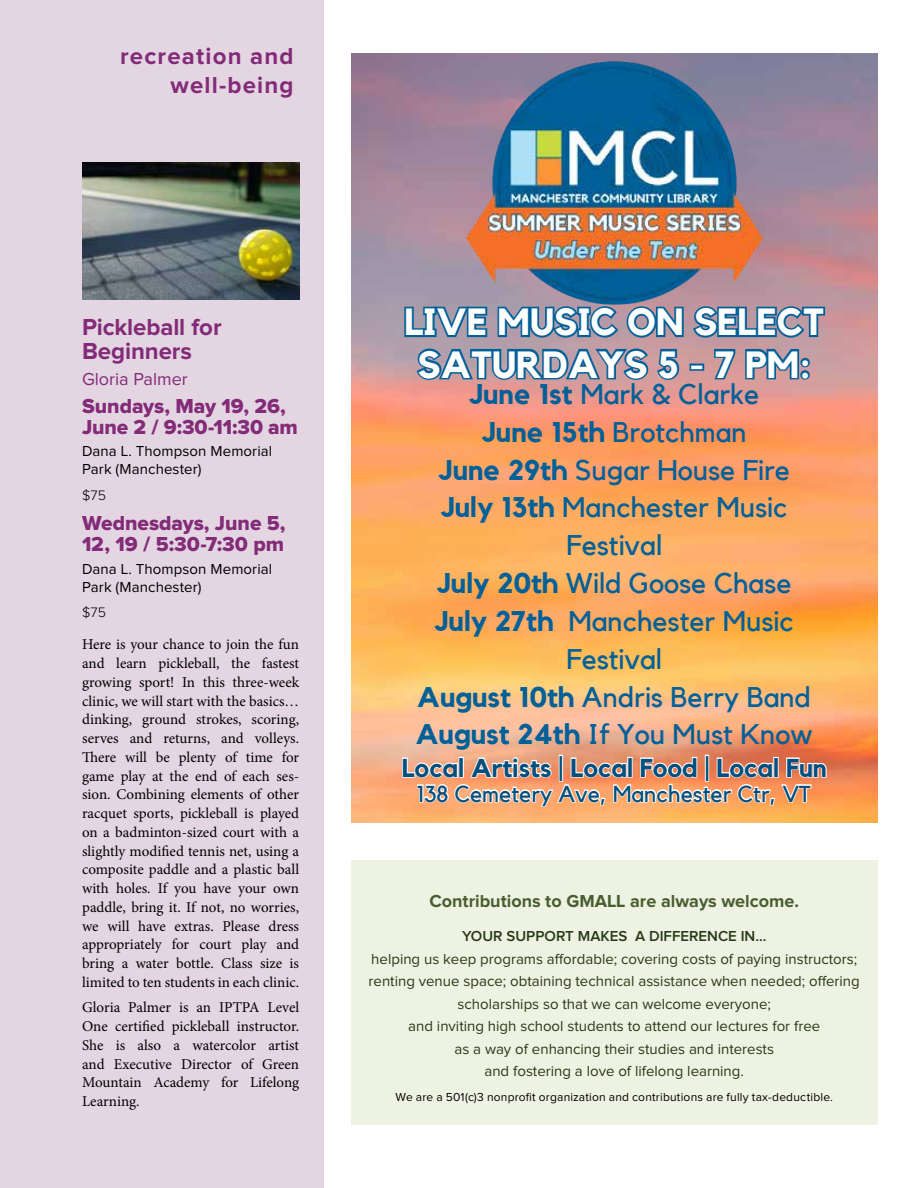
<style>
.page{position:relative;width:918px;height:1188px;background:#fff}
.page>*{position:absolute;margin:0;border:0;box-sizing:border-box;transform-origin:0 0}
.t1{font:700 37.8px/42.3px "Kollektif";color:#fff;text-align:center}
.t2{font:28.35px/37.8px "Kollektif";color:#006098;text-align:center}
.t3{font:700 25.8px "Kollektif";color:#054f7e}
.t4{font:700 24px/24px "Proxima Nova";letter-spacing:-.005em;color:#832b78}
.t5{font:22.95px "Kollektif";color:#054f7e}
.t6{font:21px/21px "Proxima Nova Extrabld";letter-spacing:-.005em;color:#832b78}
.t7{font:700 18px "Proxima Nova";color:#485e30}
.t8{font:18px "Proxima Nova";color:#832b78}
.t9{font:15px/18.8px "Minion Pro";color:#000;text-align:justify}
.t10{font:15px/22.5px "Proxima Nova";color:#273a16;text-align:center}
.t11{font:15px/18px "Proxima Nova";letter-spacing:.005em;color:#000}
.t12{font:600 15px "Proxima Nova";color:#273a16}
.t13{font:300 14.25px "Proxima Nova";color:#000}
.t14{font:12px "Proxima Nova";letter-spacing:.015em;color:#000}
.s1{font-weight:700}
</style>
<div class="page">
<div style="left:0;top:0;width:323px;height:1188px;background:#e3d5e1"></div>
<img style="left:351px;top:53px;width:527px;height:770px">
<img style="left:463px;top:53px;width:303px;height:250px">
<svg style="left:402px;top:303px;width:425px;height:37px;background:#617e9e"></svg>
<svg style="left:415px;top:346px;width:398px;height:37px;background:#76849c"></svg>
<svg style="left:401px;top:754px;width:427px;height:54px"></svg>
<img style="left:82px;top:162px;width:217px;height:138px">
<div style="left:351px;top:860px;width:527px;height:265px;background:#eef2e2"></div>
<h3 class="t4" style="left:120px;top:42px;width:175px;line-height:28.8px;text-align:right">recreation and well-being</h3>
<h3 class="t4" style="left:82px;top:315px;width:141px">Pickleball for<br>Beginners</h3>
<p class="t8" style="left:82px;top:369px;width:107px">Gloria Palmer</p>
<h3 class="t6" style="left:82px;top:396px;width:217px">Sundays, May 19, 26,<br>June 2 / 9:30-11:30 am</h3>
<p class="t11" style="left:82px;top:443px;width:192px">Dana L. Thompson Memorial<br>Park (Manchester)</p>
<p class="t13" style="left:82px;top:488px;width:26px">$75</p>
<h3 class="t6" style="left:82px;top:513px;width:205px">Wednesdays, June 5,<br>12, 19 / 5:30-7:30 pm</h3>
<p class="t11" style="left:82px;top:560px;width:192px">Dana L. Thompson Memorial<br>Park (Manchester)</p>
<p class="t13" style="left:82px;top:605px;width:26px">$75</p>
<p class="t9" style="left:82px;top:635px;width:219px">Here is your chance to join the fun and learn pickleball, the fastest growing sport! In this three-week clinic, we will start with the basics… dinking, ground strokes, scoring, serves and returns, and volleys.<br>There will be plenty of time for game play at the end of each ses&shy;sion. Combining elements of other racquet sports, pickleball is played on a badminton-sized court with a slightly modified tennis net, using a composite paddle and a plastic ball with holes. If you have your own paddle, bring it. If not, no worries, we will have extras. Please dress appropriately for court play and bring a water bottle. Class size is limited to ten students in each clinic.</p>
<p class="t9" style="left:82px;top:998px;width:219px">Gloria Palmer is an IPTPA Level One certified pickleball instructor.<br>She is also a watercolor artist and Executive Director of Green Mountain Academy for Lifelong Learning.</p>
<h1 class="t1" style="left:404px;top:301px;width:421px">LIVE MUSIC ON SELECT<br>SATURDAYS 5 - 7 PM:</h1>
<h2 class="t2" style="left:416px;top:375px;width:398px"><span class="s1">June 1st</span> Mark &amp; Clarke<br><span class="s1">June 15th</span> Brotchman<br><span class="s1">June 29th</span> Sugar House Fire<br><span class="s1">July 13th</span> Manchester Music<br>Festival<br><span class="s1">July 20th</span> Wild Goose Chase<br><span class="s1">July 27th</span> Manchester Music<br>Festival<br><span class="s1">August 10th</span> Andris Berry Band<br><span class="s1">August 24th</span> If You Must Know</h2>
<h3 class="t3" style="left:402px;top:753px;width:427px">Local Artists | Local Food | Local Fun</h3>
<h3 class="t5" style="left:417px;top:780px;width:395px">138 Cemetery Ave, Manchester Ctr, VT</h3>
<p class="t7" style="left:429px;top:890px;width:371px">Contributions to GMALL are always welcome.</p>
<p class="t12" style="left:462px;top:928px;width:306px">YOUR SUPPORT MAKES A DIFFERENCE IN…</p>
<p class="t10" style="left:369px;top:948px;width:493px">helping us keep programs affordable; covering costs of paying instructors; renting venue space; obtaining technical assistance when needed; offering scholarships so that we can welcome everyone;<br>and inviting high school students to attend our lectures for free<br>as a way of enhancing their studies and interests<br>and fostering a love of lifelong learning.</p>
<p class="t14" style="left:396px;top:1090px;width:439px">We are a 501(c)3 nonprofit organization and contributions are fully tax-deductible.</p>
</div>
